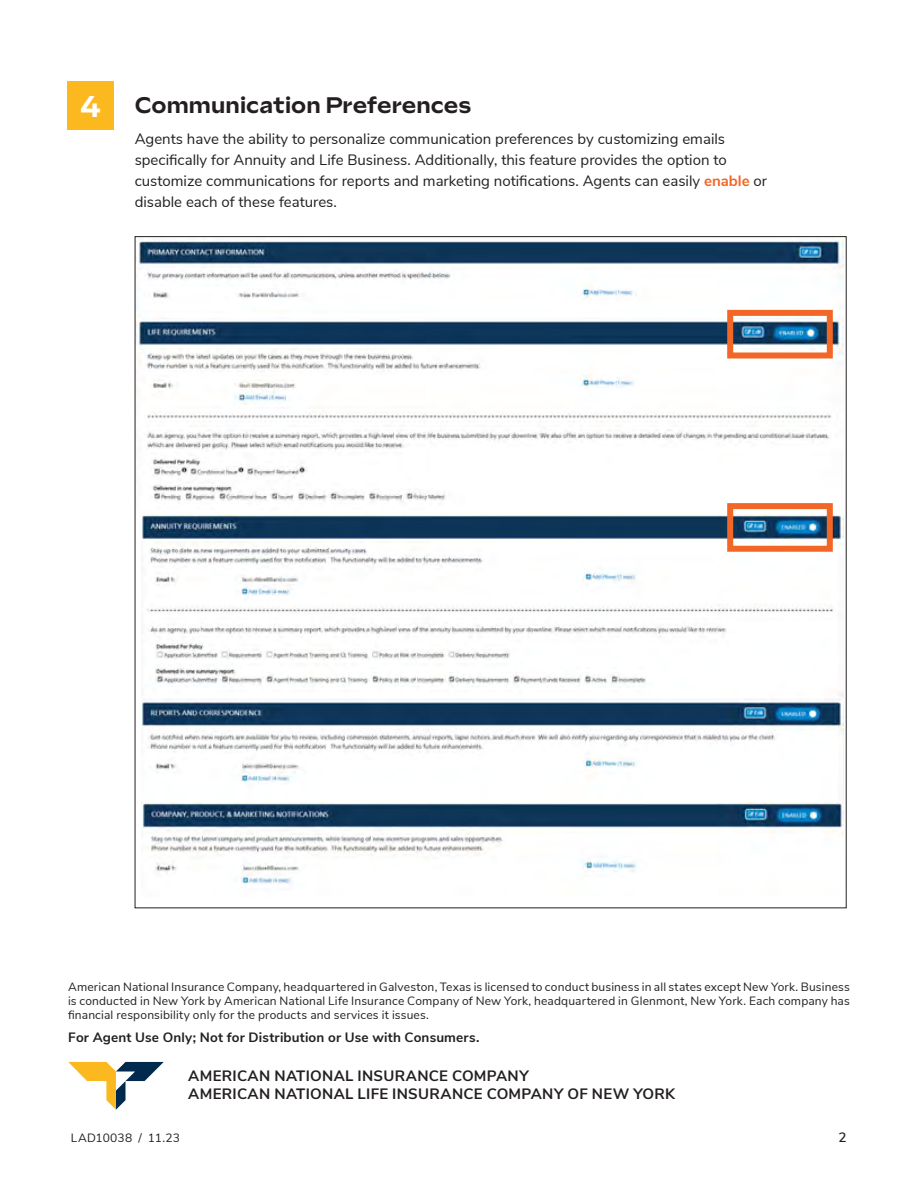
<style>
.page{position:relative;width:918px;height:1188px;background:#fff}
.page>*{position:absolute;margin:0;border:0;box-sizing:border-box;transform-origin:0 0}
.t1{font:300 30px "Sculpin Var Roman";color:#fff}
.Training_subhead{font:300 22.5px "Sculpin Var Roman";letter-spacing:.005em;color:#231f20}
.Training_subhead-2{font:15px/21px "Nunito Sans";color:#231f20}
.t2{font:700 15px/18px "Nunito Sans";letter-spacing:.02em;color:#231f20}
.For_Agent_Use_Only{font:700 13.5px "Nunito Sans";letter-spacing:.01em;color:#231f20}
.t3{font:600 13.5px "Nunito Sans";color:#231f20}
.t4{font:12px/14.4px "Nunito Sans";letter-spacing:.015em;color:#231f20;text-align:justify}
.s1{font-weight:700;color:#f26626}
</style>
<div class="page">
<svg style="left:68px;top:1062px;width:96px;height:48px"></svg>
<div style="left:68px;top:81px;width:46px;height:49px;background:#fcb81f"></div>
<img style="left:137px;top:238px;width:707px;height:277px">
<img style="left:141px;top:515px;width:703px;height:285px">
<img style="left:141px;top:802px;width:703px;height:82px">
<div style="left:727px;top:310px;width:106px;height:48px;border:6px solid #f26626"></div>
<div style="left:727px;top:503px;width:106px;height:49px;border:6px solid #f26626"></div>
<p class="t1" style="left:80px;top:89px;width:22px">4</p>
<p class="Training_subhead" style="left:135px;top:92px;width:338px">Communication Preferences</p>
<p class="Training_subhead-2" style="left:135px;top:127px;width:634px">Agents have the ability to personalize communication preferences by customizing emails specifically for Annuity and Life Business. Additionally, this feature provides the option to customize communications for reports and marketing notifications. Agents can easily <span class="s1">enable</span> or disable each of these features.</p>
<p class="t4" style="left:68px;top:978px;width:783px">American National Insurance Company, headquartered in Galveston, Texas is licensed to conduct business in all states except New York. Business is conducted in New York by American National Life Insurance Company of New York, headquartered in Glenmont, New York. Each company has financial responsibility only for the products and services it issues.</p>
<p class="For_Agent_Use_Only" style="left:68px;top:1028px;width:413px">For Agent Use Only; Not for Distribution or Use with Consumers.</p>
<p class="t2" style="left:188px;top:1066px;width:488px">AMERICAN NATIONAL INSURANCE COMPANY<br>AMERICAN NATIONAL LIFE INSURANCE COMPANY OF NEW YORK</p>
<p class="t4" style="left:71px;top:1130px;width:111px">LAD10038 / 11.23</p>
<p class="t3" style="left:838px;top:1127px;width:10px">2</p>
</div>
